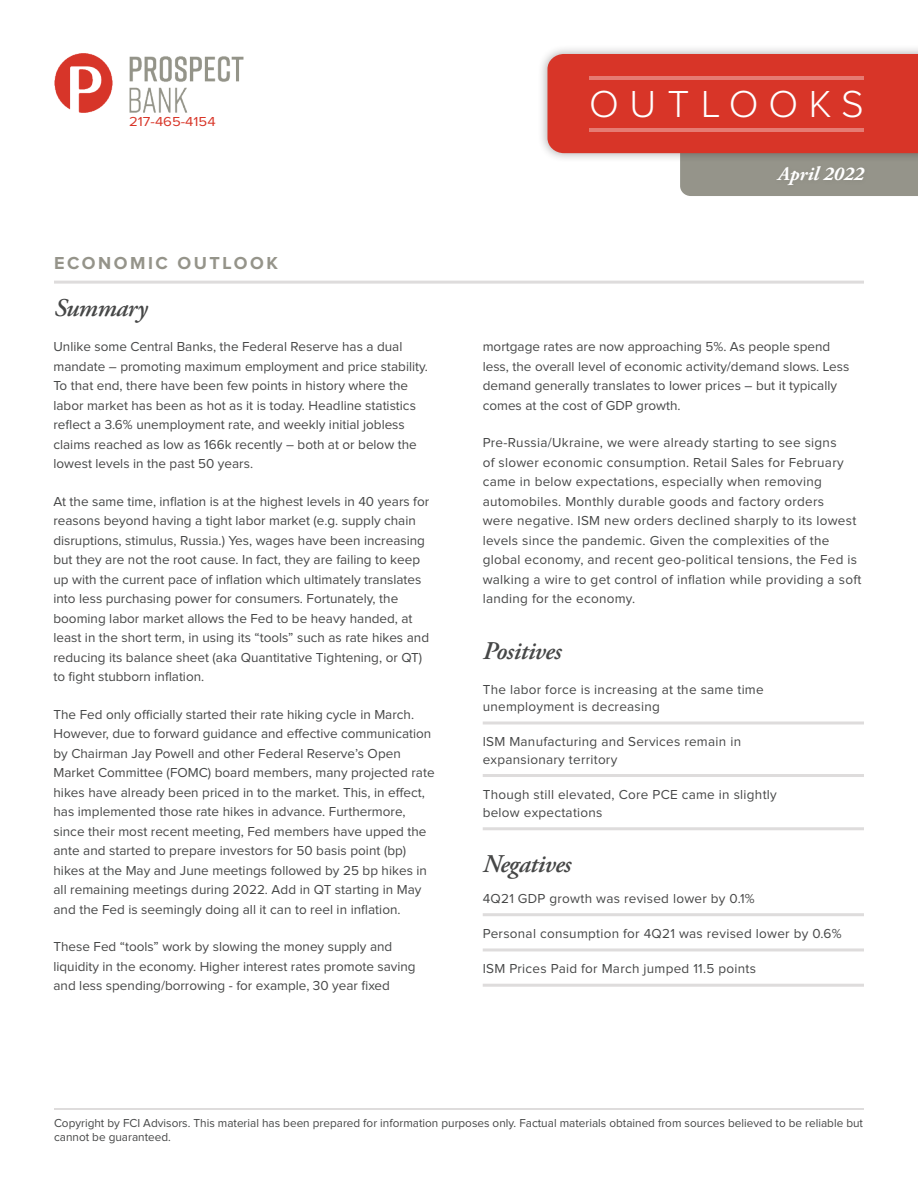
<style>
.page{position:relative;width:918px;height:1188px;background:#fff}
.page>*{position:absolute;margin:0;border:0;box-sizing:border-box;transform-origin:0 0}
.t1{font:300 39px "Proxima Nova";letter-spacing:.27em;color:#fff}
.bullets-square{font:italic 600 25.5px "Adobe Garamond Pro";letter-spacing:-.02em;color:#464747}
.palatino-main{font:italic 600 25.5px "Adobe Garamond Pro";letter-spacing:-.02em;color:#464747}
.t2{font:italic 700 19.5px "Adobe Garamond Pro";color:#fff}
.t3{font:700 18px "Proxima Nova";letter-spacing:.14em;color:#95948a}
.palatino-main-2{font:13.5px/19.5px "Proxima Nova";color:#464747}
.palatino-main-3{font:13.5px/19.5px "Proxima Nova";letter-spacing:.02em;color:#464747}
.bullets-square-2{font:13.5px/17.2px "Proxima Nova";letter-spacing:.02em;color:#464747}
.t4{font:13.5px "Proxima Nova";color:#d83528;scale:1.1 1}
.t5{font:12px/14.4px "Proxima Nova";color:#464747}
</style>
<div class="page">
<div style="left:538px;top:44px;width:380px;height:119px;background:#231f20;opacity:.38"></div>
<svg style="left:547px;top:54px;width:371px;height:142px;background:#d15b50"></svg>
<hr style="left:590px;top:76px;width:274px;height:4px;background:#e57b73">
<hr style="left:590px;top:128px;width:274px;height:4px;background:#e57b73">
<div style="left:772px;top:162px;width:97px;height:29px;background:#949389"></div>
<hr style="left:483px;top:722px;width:381px;height:3px;background:#dedcdc">
<hr style="left:483px;top:774px;width:381px;height:3px;background:#dedcdc">
<hr style="left:483px;top:827px;width:381px;height:3px;background:#dedcdc">
<hr style="left:483px;top:913px;width:381px;height:3px;background:#dedcdc">
<hr style="left:483px;top:948px;width:381px;height:3px;background:#dedcdc">
<hr style="left:483px;top:984px;width:381px;height:3px;background:#dedcdc">
<hr style="left:54px;top:281px;width:810px;height:3px;background:#dedcdc">
<hr style="left:54px;top:1108px;width:810px;height:2px;background:#dedcdc">
<img style="left:54px;top:54px;width:189px;height:58px">
<p class="t4" style="left:129px;top:116px;width:80px">217-465-4154</p>
<p class="t3" style="left:54px;top:254px;width:225px">ECONOMIC OUTLOOK</p>
<p class="bullets-square" style="left:54px;top:293px;width:95px">Summary</p>
<p class="palatino-main-2" style="left:53px;top:338px;width:376px">Unlike some Central Banks, the Federal Reserve has a dual mandate – promoting maximum employment and price stability.<br>To that end, there have been few points in history where the labor market has been as hot as it is today. Headline statistics reflect a 3.6% unemployment rate, and weekly initial jobless claims reached as low as 166k recently – both at or below the lowest levels in the past 50 years.</p>
<p class="palatino-main-2" style="left:53px;top:492px;width:377px">At the same time, inflation is at the highest levels in 40 years for reasons beyond having a tight labor market (e.g. supply chain disruptions, stimulus, Russia.) Yes, wages have been increasing but they are not the root cause. In fact, they are failing to keep up with the current pace of inflation which ultimately translates into less purchasing power for consumers. Fortunately, the booming labor market allows the Fed to be heavy handed, at least in the short term, in using its “tools” such as rate hikes and reducing its balance sheet (aka Quantitative Tightening, or QT) to fight stubborn inflation.</p>
<p class="palatino-main-2" style="left:53px;top:705px;width:383px">The Fed only officially started their rate hiking cycle in March.<br>However, due to forward guidance and effective communication by Chairman Jay Powell and other Federal Reserve’s Open Market Committee (FOMC) board members, many projected rate hikes have already been priced in to the market. This, in effect, has implemented those rate hikes in advance. Furthermore, since their most recent meeting, Fed members have upped the ante and started to prepare investors for 50 basis point (bp) hikes at the May and June meetings followed by 25 bp hikes in all remaining meetings during 2022. Add in QT starting in May and the Fed is seemingly doing all it can to reel in inflation.</p>
<p class="palatino-main-2" style="left:53px;top:938px;width:364px">These Fed “tools” work by slowing the money supply and liquidity in the economy. Higher interest rates promote saving and less spending/borrowing - for example, 30 year fixed</p>
<h1 class="t1" style="left:589px;top:86px;width:276px">OUTLOOKS</h1>
<h3 class="t2" style="left:778px;top:162px;width:87px">April 2022</h3>
<p class="palatino-main-2" style="left:483px;top:338px;width:368px">mortgage rates are now approaching 5%. As people spend less, the overall level of economic activity/demand slows. Less demand generally translates to lower prices – but it typically comes at the cost of GDP growth.</p>
<p class="palatino-main-3" style="left:483px;top:434px;width:380px">Pre-Russia/Ukraine, we were already starting to see signs<br>of slower economic consumption. Retail Sales for February came in below expectations, especially when removing automobiles. Monthly durable goods and factory orders<br>were negative. ISM new orders declined sharply to its lowest levels since the pandemic. Given the complexities of the global economy, and recent geo-political tensions, the Fed is walking a wire to get control of inflation while providing a soft landing for the economy.</p>
<p class="palatino-main" style="left:483px;top:636px;width:80px">Positives</p>
<p class="bullets-square-2" style="left:483px;top:681px;width:283px">The labor force is increasing at the same time unemployment is decreasing</p>
<p class="bullets-square-2" style="left:483px;top:734px;width:260px">ISM Manufacturing and Services remain in expansionary territory</p>
<p class="bullets-square-2" style="left:483px;top:786px;width:296px;line-height:18px">Though still elevated, Core PCE came in slightly below expectations</p>
<p class="bullets-square" style="left:483px;top:849px;width:90px">Negatives</p>
<p class="bullets-square-2" style="left:483px;top:890px;width:274px">4Q21 GDP growth was revised lower by 0.1%</p>
<p class="bullets-square-2" style="left:483px;top:925px;width:360px">Personal consumption for 4Q21 was revised lower by 0.6%</p>
<p class="bullets-square-2" style="left:483px;top:961px;width:275px">ISM Prices Paid for March jumped 11.5 points</p>
<p class="t5" style="left:54px;top:1116px;width:811px">Copyright by FCI Advisors. This material has been prepared for information purposes only. Factual materials obtained from sources believed to be reliable but cannot be guaranteed.</p>
</div>
